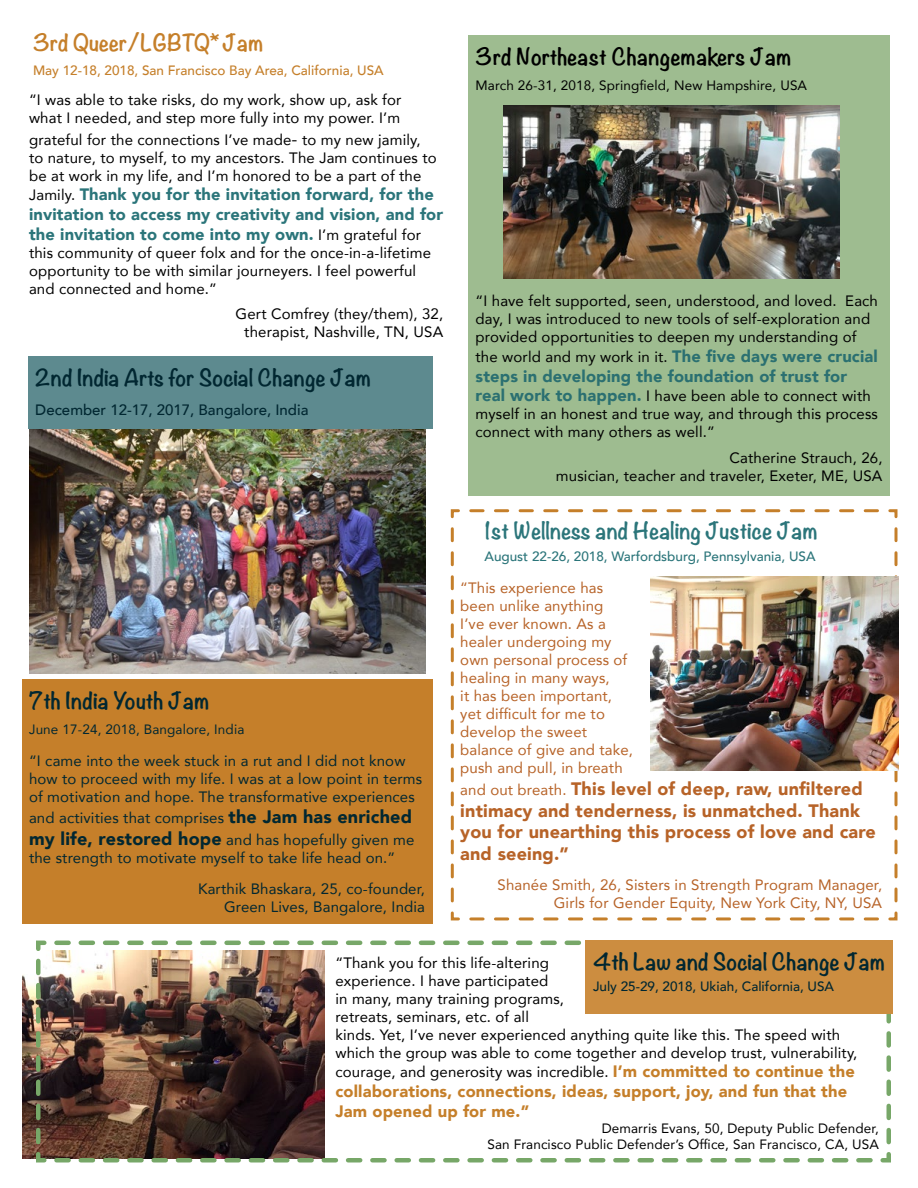
<style>
.page{position:relative;width:918px;height:1188px;background:#fff}
.page>*{position:absolute;margin:0;border:0;box-sizing:border-box;transform-origin:0 0}
.t1{font:700 21px "Noteworthy";color:#012731}
.t2{font:700 21px "Noteworthy";color:#2b757a}
.t3{font:700 21px "Noteworthy";letter-spacing:.01em;color:#000}
.t4{font:700 21px "Noteworthy";color:#c57f2a}
.t5{font:900 18px/21.6px "Avenir";letter-spacing:.01em;color:#b76328}
.t6{font:900 16.5px/19.8px "Avenir";letter-spacing:.01em;color:#2b757a}
.t7{font:900 16.5px/19.8px "Avenir";letter-spacing:.01em;color:#c57f2a}
.t8{font:900 16.5px "Avenir";letter-spacing:.01em;color:#2b7071}
.t9{font:15px/18px "Avenir";letter-spacing:.01em;color:#000}
.t10{font:15px/18px "Avenir";letter-spacing:.01em;color:#012731}
.t11{font:15px/18px "Avenir";letter-spacing:.01em;color:#b76328}
.t12{font:500 15px "Avenir";color:#012731}
.t13{font:13.5px/16.2px "Avenir";letter-spacing:.01em;color:#000;text-align:right}
.t14{font:500 13.5px "Avenir";color:#c57f2a}
.t15{font:500 13.5px "Avenir";color:#2b757a}
.t16{font:500 13.5px "Avenir";color:#012731}
.t17{font:13.5px "Avenir";letter-spacing:.01em;color:#012731}
.s1{font-size:18px}
.s2{font-weight:400;font-size:15px;color:#000}
.s3{font-weight:900;font-size:18px}
.s4{font-weight:900;font-size:16.5px;color:#2b7071}
.s5{font-weight:400;font-size:15px}
.s6{font-weight:900;font-size:16.5px;color:#c57f2a}
</style>
<div class="page">
<div style="left:468px;top:35px;width:422px;height:461px;background:#9ebc90"></div>
<img style="left:23px;top:975px;width:11px;height:183px">
<img style="left:503px;top:105px;width:337px;height:173px">
<svg style="left:450px;top:509px;width:449px;height:412px"></svg>
<img style="left:650px;top:576px;width:248px;height:195px">
<div style="left:22px;top:679px;width:411px;height:244px;background:#c57f2a"></div>
<img style="left:29px;top:429px;width:396px;height:244px">
<div style="left:28px;top:356px;width:405px;height:73px;background:#5d8a8f"></div>
<svg style="left:34px;top:940px;width:857px;height:223px"></svg>
<div style="left:586px;top:940px;width:307px;height:74px;background:#cc8d40"></div>
<h1 class="t4" style="left:33px;top:24px;width:232px">3rd Queer/LGBTQ* Jam</h1>
<p class="t14" style="left:33px;top:58px;width:352px">May 12-18, 2018, San Francisco Bay Area, California, USA</p>
<p class="t9" style="left:29px;top:90px;width:374px">“I was able to take risks, do my work, show up, ask for what I needed, and step more fully into my power. I’m</p>
<p class="t9" style="left:29px;top:130px;width:409px">grateful for the connections I’ve made<span class="s1">-</span> to my new jamily, to nature, to myself, to my ancestors. The Jam continues to be at work in my life, and I’m honored to be a part of the</p>
<p class="t6" style="left:29px;top:184px;width:416px"><span class="s2">Jamily.</span> Thank you for the invitation forward, for the invitation to access my creativity and vision, and for the invitation to come into my own. <span class="s2">I’m grateful for</span></p>
<p class="t9" style="left:29px;top:243px;width:404px">this community of queer folx and for the once-in-a-lifetime opportunity to be with similar journeyers. I feel powerful and connected and home.”</p>
<p class="t9" style="left:236px;top:305px;width:209px;text-align:center">Gert Comfrey (they/them), 32, therapist, Nashville, TN, USA</p>
<h1 class="t1" style="left:35px;top:359px;width:337px">2nd India Arts for Social Change Jam</h1>
<p class="t12" style="left:35px;top:396px;width:275px">December 12-17, 2017, Bangalore, India</p>
<h1 class="t1" style="left:29px;top:682px;width:182px">7th India Youth Jam</h1>
<p class="t17" style="left:29px;top:719px;width:217px">June 17-24, 2018, Bangalore, India</p>
<p class="t10" style="left:29px;top:751px;width:395px">“I came into the week stuck in a rut and I did not know how to proceed with my life. I was at a low point in terms of motivation and hope. The transformative experiences</p>
<p class="t10" style="left:29px;top:807px;width:387px;line-height:21.6px">and activities that comprises <span class="s3">the Jam has enriched my life, restored hope</span> and has hopefully given me</p>
<p class="t10" style="left:198px;top:842px;width:228px;line-height:31.5px;text-indent:-169px">the strength to motivate myself to take life head on.”<br>Karthik Bhaskara, 25, co-founder,</p>
<p class="t10" style="left:224px;top:898px;width:203px">Green Lives, Bangalore, India</p>
<h1 class="t3" style="left:476px;top:37px;width:318px">3rd Northeast Changemakers Jam</h1>
<p class="t13" style="left:476px;top:77px;width:333px">March 26-31, 2018, Springfield, New Hampshire, USA</p>
<p class="t9" style="left:476px;top:291px;width:404px">“I have felt supported, seen, understood, and loved. Each day, I was introduced to new tools of self-exploration and provided opportunities to deepen my understanding of</p>
<p class="t9" style="left:476px;top:347px;width:404px">the world and my work in it. <span class="s4">The five days were crucial</span></p>
<p class="t8" style="left:476px;top:362px;width:373px">steps in developing the foundation of trust for</p>
<p class="t9" style="left:476px;top:387px;width:404px"><span class="s4">real work to happen.</span> I have been able to connect with myself in an honest and true way, and through this process connect with many others as well.”</p>
<p class="t9" style="left:556px;top:448px;width:328px;text-align:right">Catherine Strauch, 26,<br>musician, teacher and traveler, Exeter, ME, USA</p>
<h1 class="t2" style="left:485px;top:512px;width:335px">1st Wellness and Healing Justice Jam</h1>
<p class="t15" style="left:485px;top:545px;width:332px">August 22-26, 2018, Warfordsburg, Pennsylvania, USA</p>
<p class="t11" style="left:460px;top:579px;width:174px">“This experience has been unlike anything<br>I’ve ever known. As a healer undergoing my own personal process of healing in many ways,<br>it has been important, yet difficult for me to develop the sweet balance of give and take, push and pull, in breath</p>
<p class="t5" style="left:460px;top:778px;width:417px"><span class="s5">and out breath.</span> This level of deep, raw, unfiltered intimacy and tenderness, is unmatched. Thank you for unearthing this process of love and care and seeing.”</p>
<p class="t11" style="left:498px;top:875px;width:386px;text-align:right">Shanée Smith, 26, Sisters in Strength Program Manager,<br>Girls for Gender Equity, New York City, NY, USA</p>
<h1 class="t1" style="left:593px;top:943px;width:294px">4th Law and Social Change Jam</h1>
<p class="t16" style="left:593px;top:975px;width:243px">July 25-29, 2018, Ukiah, California, USA</p>
<p class="t9" style="left:335px;top:953px;width:523px">“Thank you for this life-altering<br>experience. I have participated<br>in many, many training programs,<br>retreats, seminars, etc. of all<br>kinds. Yet, I’ve never experienced anything quite like this. The speed with which the group was able to come together and develop trust, vulnerability,</p>
<p class="t9" style="left:335px;top:1063px;width:521px">courage, and generosity was incredible. <span class="s6">I’m committed to continue the</span></p>
<p class="t7" style="left:335px;top:1081px;width:513px">collaborations, connections, ideas, support, joy, and fun that the<br>Jam opened up for me.”</p>
<p class="t13" style="left:487px;top:1120px;width:393px">Demarris Evans, 50, Deputy Public Defender,<br>San Francisco Public Defender’s Office, San Francisco, CA, USA</p>
</div>
